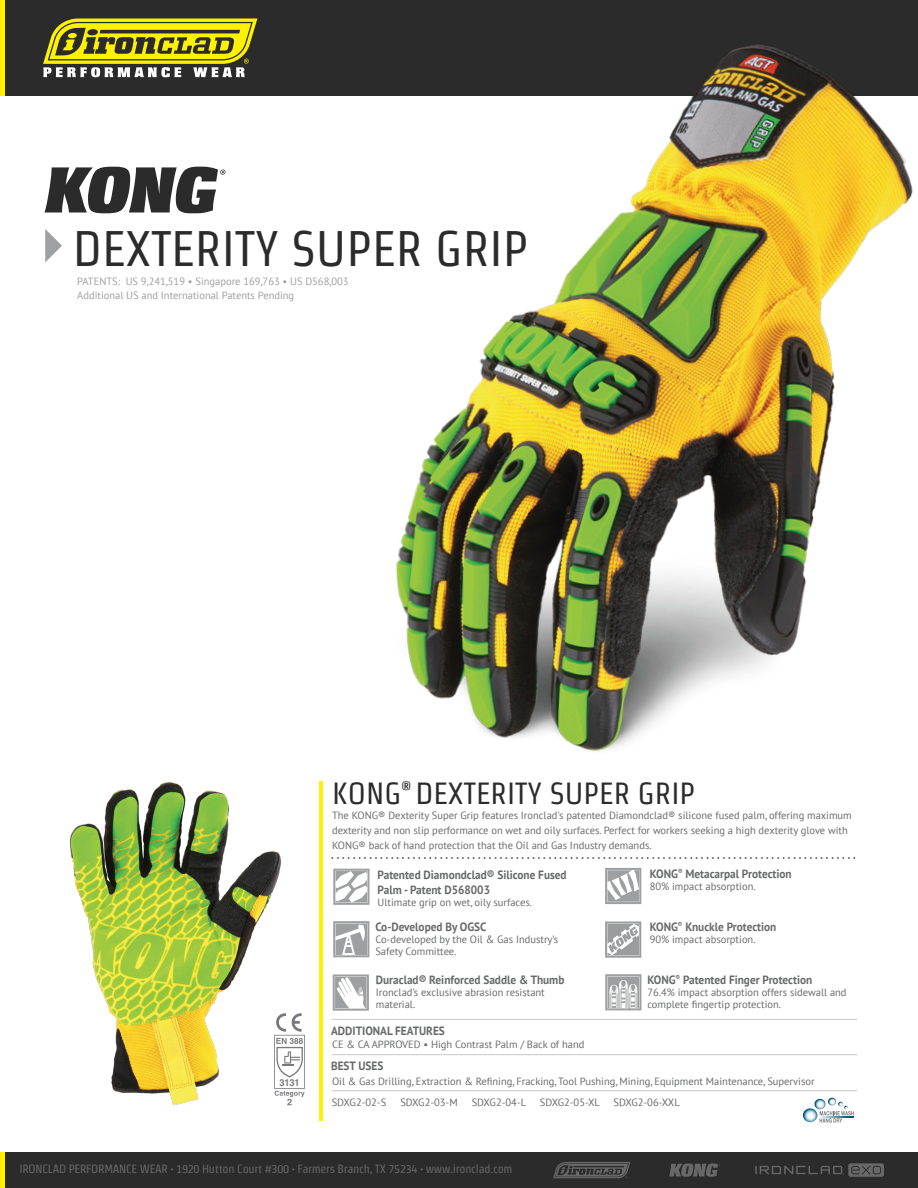
<style>
.page{position:relative;width:918px;height:1188px;background:#fff}
.page>*{position:absolute;margin:0;border:0;box-sizing:border-box;transform-origin:0 0}
.t1{font:49.95px "Strait";color:#2b2b2b}
.t2{font:30.6px "Strait";color:#2b2b2b}
.t3{font:300 18px "Teko";color:#686969}
.t4{font:700 12px/15px "PT Sans";color:#686969;scale:.94 1}
.t5{font:12px "Strait";letter-spacing:-.02em;color:#686868}
.t6{font:10.5px/12px "PT Sans";color:#686969}
.t7{font:10.5px/13.5px "PT Sans";color:#9f9fa0}
.t8{font:700 9.75px "Helvetica LT Std";color:#77787b;scale:.95 1}
</style>
<div class="page">
<div style="left:0;top:0;width:918px;height:96px;background:#2b2b2b"></div>
<div style="left:5px;top:1152px;width:913px;height:36px;background:#2b2b2b"></div>
<div style="left:0;top:1152px;width:5px;height:36px;background:#fff200"></div>
<svg style="left:755px;top:1163px;width:129px;height:14px"></svg>
<svg style="left:669px;top:1164px;width:51px;height:13px"></svg>
<svg style="left:553px;top:1162px;width:77px;height:16px"></svg>
<svg style="left:803px;top:1098px;width:51px;height:25px"></svg>
<hr style="left:332px;top:1054px;width:525px;height:1px;background:#cfcfcd">
<hr style="left:332px;top:1019px;width:525px;height:1px;background:#cfcfcd">
<hr style="left:332px;top:1090px;width:525px;height:1px;background:#cfcfcd">
<hr style="left:319px;top:781px;width:4px;height:339px;background:#fff200">
<svg style="left:43px;top:19px;width:214px;height:59px"></svg>
<div style="left:0;top:0;width:5px;height:95px;background:#fff200"></div>
<svg style="left:45px;top:167px;width:180px;height:46px"></svg>
<svg style="left:45px;top:229px;width:17px;height:33px"></svg>
<svg style="left:294px;top:1013px;width:11px;height:84px"></svg>
<svg style="left:333px;top:921px;width:36px;height:36px"></svg>
<svg style="left:605px;top:868px;width:36px;height:36px"></svg>
<svg style="left:605px;top:922px;width:36px;height:36px"></svg>
<svg style="left:605px;top:974px;width:36px;height:36px"></svg>
<img style="left:396px;top:44px;width:517px;height:707px">
<img style="left:69px;top:781px;width:225px;height:325px">
<svg style="left:333px;top:869px;width:37px;height:36px"></svg>
<svg style="left:333px;top:974px;width:36px;height:37px"></svg>
<h1 class="t1" style="left:73px;top:221px;width:457px">DEXTERITY SUPER GRIP</h1>
<p class="t7" style="left:77px;top:275px;width:273px">PATENTS: US 9,241,519 • Singapore 169,763 • US D568,003<br>Additional US and International Patents Pending</p>
<h2 class="t2" style="left:332px;top:776px;width:365px">KONG<sup>®</sup> DEXTERITY SUPER GRIP</h2>
<p class="t6" style="left:332px;top:808px;width:521px;line-height:15px">The KONG® Dexterity Super Grip features Ironclad's patented Diamondclad® silicone fused palm, offering maximum dexterity and non slip performance on wet and oily surfaces. Perfect for workers seeking a high dexterity glove with<br>KONG® back of hand protection that the Oil and Gas Industry demands.</p>
<h3 class="t3" style="left:331px;top:844px;width:526px">.................................................................................................</h3>
<p class="t8" style="left:279px;top:1076px;width:23px">3131</p>
<p class="t4" style="left:378px;top:867px;width:203px">Patented Diamondclad® Silicone Fused<br>Palm - Patent D568003</p>
<p class="t6" style="left:378px;top:896px;width:156px">Ultimate grip on wet, oily surfaces.</p>
<p class="t4" style="left:375px;top:919px;width:120px">Co-Developed By OGSC</p>
<p class="t6" style="left:375px;top:933px;width:184px">Co-developed by the Oil &amp; Gas Industry’s<br>Safety Committee.</p>
<p class="t4" style="left:376px;top:972px;width:202px">Duraclad® Reinforced Saddle &amp; Thumb</p>
<p class="t6" style="left:376px;top:986px;width:170px">Ironclad’s exclusive abrasion resistant material.</p>
<p class="t4" style="left:331px;top:1023px;width:123px">ADDITIONAL FEATURES</p>
<p class="t6" style="left:332px;top:1038px;width:254px">CE &amp; CA APPROVED • High Contrast Palm / Back of hand</p>
<p class="t4" style="left:650px;top:866px;width:153px">KONG<sup>®</sup> Metacarpal Protection</p>
<p class="t6" style="left:650px;top:880px;width:107px">80% impact absorption.</p>
<p class="t4" style="left:650px;top:919px;width:136px">KONG<sup>®</sup> Knuckle Protection</p>
<p class="t6" style="left:650px;top:933px;width:107px">90% impact absorption.</p>
<p class="t4" style="left:647px;top:972px;width:177px">KONG<sup>®</sup> Patented Finger Protection</p>
<p class="t6" style="left:647px;top:986px;width:201px">76.4% impact absorption offers sidewall and complete fingertip protection.</p>
<p class="t4" style="left:331px;top:1058px;width:57px">BEST USES</p>
<p class="t6" style="left:332px;top:1075px;width:484px">Oil &amp; Gas Drilling, Extraction &amp; Refining, Fracking, Tool Pushing, Mining, Equipment Maintenance, Supervisor</p>
<p class="t6" style="left:332px;top:1096px;width:56px">SDXG2-02-S</p>
<p class="t6" style="left:400px;top:1096px;width:59px">SDXG2-03-M</p>
<p class="t6" style="left:472px;top:1096px;width:56px">SDXG2-04-L</p>
<p class="t6" style="left:540px;top:1096px;width:62px">SDXG2-05-XL</p>
<p class="t6" style="left:614px;top:1096px;width:68px">SDXG2-06-XXL</p>
<p class="t5" style="left:19px;top:1163px;width:495px">IRONCLAD PERFORMANCE WEAR • 1920 Hutton Court #300 • Farmers Branch, TX 75234 • www.ironclad.com</p>
</div>
